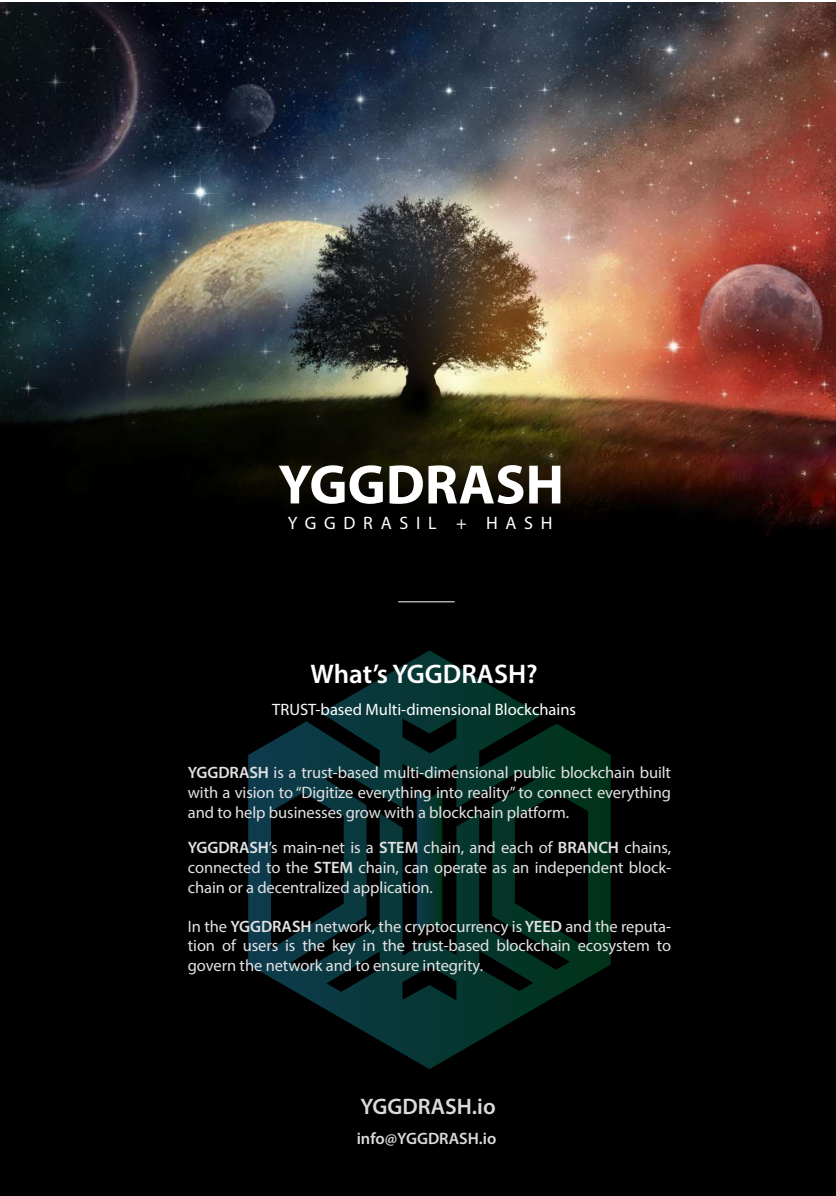
<style>
.page{position:relative;width:836px;height:1196px;background:#fff}
.page>*{position:absolute;margin:0;border:0;box-sizing:border-box;transform-origin:0 0}
.t1{font:700 55.95px "Myriad Pro";color:#fff}
.t2{font:600 27px "Myriad Pro";color:#fff}
.t3{font:600 22.5px "Myriad Pro";color:#dbdbdb}
.t4{font:18px "Myriad Pro";letter-spacing:.43em;color:#fff}
.t5{font:16.5px/19.8px "Myriad Pro";letter-spacing:-.005em;color:#e2e2e2;text-align:justify}
.t6{font:16.5px "Myriad Pro";color:#fff}
.t7{font:600 16.5px "Myriad Pro";color:#dbdbdb}
.s1{font-weight:600}
</style>
<div class="page">
<div style="left:0;top:471px;width:835px;height:725px;background:#000"></div>
<img style="left:1px;top:2px;width:835px;height:646px">
<hr style="left:398px;top:601px;width:56px;height:1px;background:#fff">
<svg style="left:248px;top:650px;width:362px;height:419px"></svg>
<h1 class="t1" style="left:278px;top:448px;width:287px">YGGDRASH</h1>
<p class="t4" style="left:288px;top:512px;width:266px">YGGDRASIL + HASH</p>
<h2 class="t2" style="left:310px;top:656px;width:229px">What’s YGGDRASH?</h2>
<p class="t6" style="left:272px;top:699px;width:305px">TRUST-based Multi-dimensional Blockchains</p>
<p class="t5" style="left:188px;top:762px;width:484px"><span class="s1">YGGDRASH</span> is a trust-based multi-dimensional public blockchain built with a vision to “Digitize everything into reality” to connect everything and to help businesses grow with a blockchain platform.</p>
<p class="t5" style="left:188px;top:837px;width:485px"><span class="s1">YGGDRASH</span>’s main-net is a <span class="s1">STEM</span> chain, and each of <span class="s1">BRANCH</span> chains, connected to the <span class="s1">STEM</span> chain, can operate as an independent block&shy;chain or a decentralized application.</p>
<p class="t5" style="left:188px;top:916px;width:484px">In the <span class="s1">YGGDRASH</span> network, the cryptocurrency is <span class="s1">YEED</span> and the reputa&shy;tion of users is the key in the trust-based blockchain ecosystem to govern the network and to ensure integrity.</p>
<h3 class="t3" style="left:360px;top:1091px;width:137px">YGGDRASH.io</h3>
<p class="t7" style="left:356px;top:1127px;width:141px">info@YGGDRASH.io</p>
</div>
